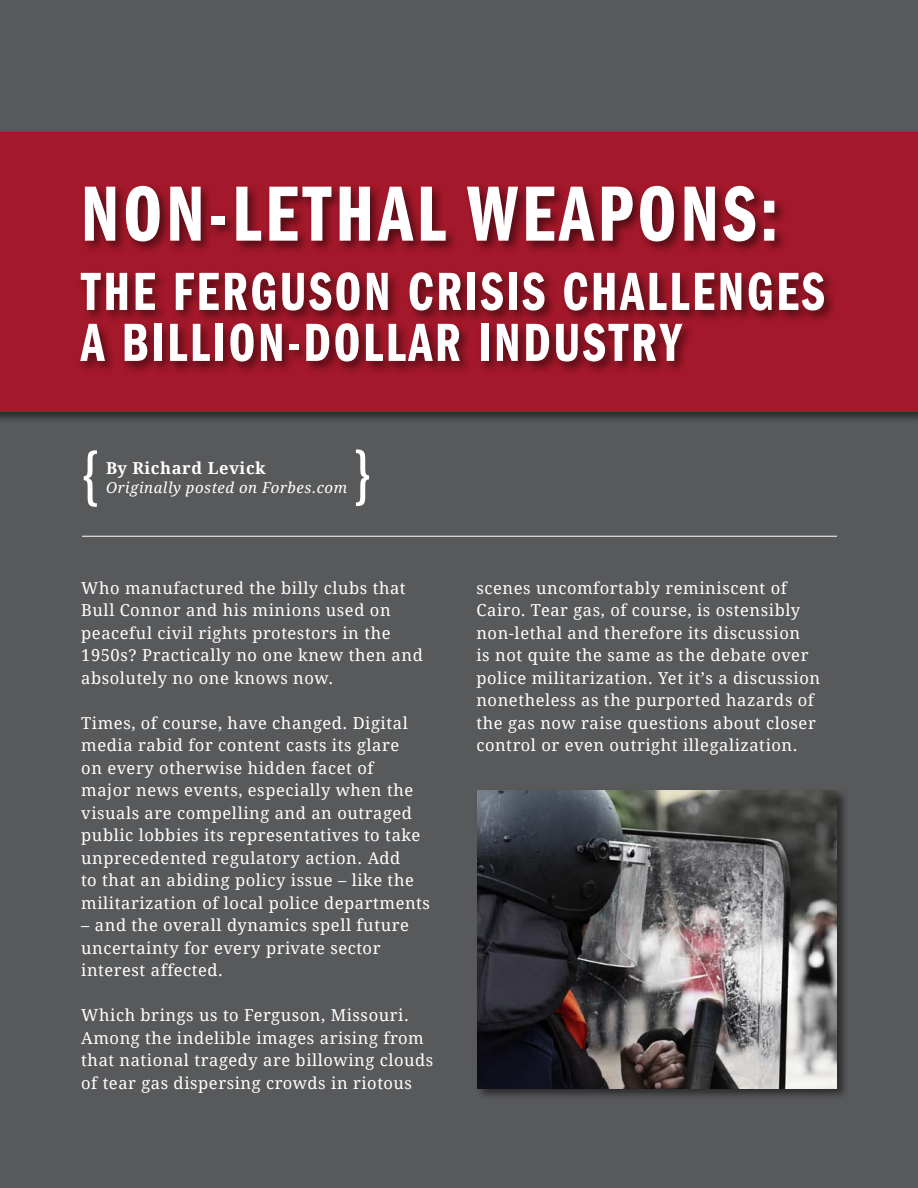
<style>
.page{position:relative;width:918px;height:1188px;background:#58595b}
.page>*{position:absolute;margin:0;border:0;box-sizing:border-box;transform-origin:0 0}
.t1{font:81px "ITC Franklin Gothic Std Dm Cp";letter-spacing:.05em;color:#fff}
.t2{font:condensed 67.5px "Franklin Gothic";color:#fff}
.t3{font:55.65px/51px "ITC Franklin Gothic Std Dm Cp";letter-spacing:.05em;color:#fff}
.t4{font:16.5px/22.5px "Droid Serif";letter-spacing:.035em;color:#fff}
.t5{font:700 16.5px "Droid Serif";letter-spacing:.035em;color:#fff}
.t6{font:italic 15px "Droid Serif";letter-spacing:.035em;color:#fff}
</style>
<div class="page">
<div style="left:0;top:130px;width:918px;height:294px;background:#000;opacity:.5"></div>
<div style="left:0;top:132px;width:918px;height:280px;background:#a3182a"></div>
<hr style="left:82px;top:536px;width:755px;height:1px;background:#fff">
<div style="left:78px;top:183px;width:759px;height:192px;background:#000;opacity:.5"></div>
<div style="left:475px;top:788px;width:374px;height:312px;background:#000;opacity:.5"></div>
<img style="left:477px;top:791px;width:360px;height:298px">
<h1 class="t1" style="left:81px;top:169px;width:699px">NON-LETHAL WEAPONS:</h1>
<h3 class="t3" style="left:81px;top:267px;width:745px">THE FERGUSON CRISIS CHALLENGES<br>A BILLION-DOLLAR INDUSTRY</h3>
<h2 class="t2" style="left:81px;top:435px;width:22px">{</h2>
<h2 class="t2" style="left:351px;top:434px;width:22px">}</h2>
<p class="t5" style="left:106px;top:458px;width:161px">By Richard Levick</p>
<p class="t6" style="left:106px;top:478px;width:243px">Originally posted on Forbes.com</p>
<p class="t4" style="left:81px;top:577px;width:343px">Who manufactured the billy clubs that Bull Connor and his minions used on peaceful civil rights protestors in the 1950s? Practically no one knew then and absolutely no one knows now.</p>
<p class="t4" style="left:81px;top:712px;width:350px">Times, of course, have changed. Digital media rabid for content casts its glare<br>on every otherwise hidden facet of<br>major news events, especially when the visuals are compelling and an outraged public lobbies its representatives to take unprecedented regulatory action. Add<br>to that an abiding policy issue – like the militarization of local police departments</p>
<p class="t4" style="left:81px;top:914px;width:329px">– and the overall dynamics spell future uncertainty for every private sector interest affected.</p>
<p class="t4" style="left:81px;top:1004px;width:354px">Which brings us to Ferguson, Missouri.<br>Among the indelible images arising from that national tragedy are billowing clouds of tear gas dispersing crowds in riotous</p>
<p class="t4" style="left:476px;top:577px;width:345px">scenes uncomfortably reminiscent of Cairo. Tear gas, of course, is ostensibly non-lethal and therefore its discussion<br>is not quite the same as the debate over police militarization. Yet it’s a discussion nonetheless as the purported hazards of the gas now raise questions about closer control or even outright illegalization.</p>
</div>
